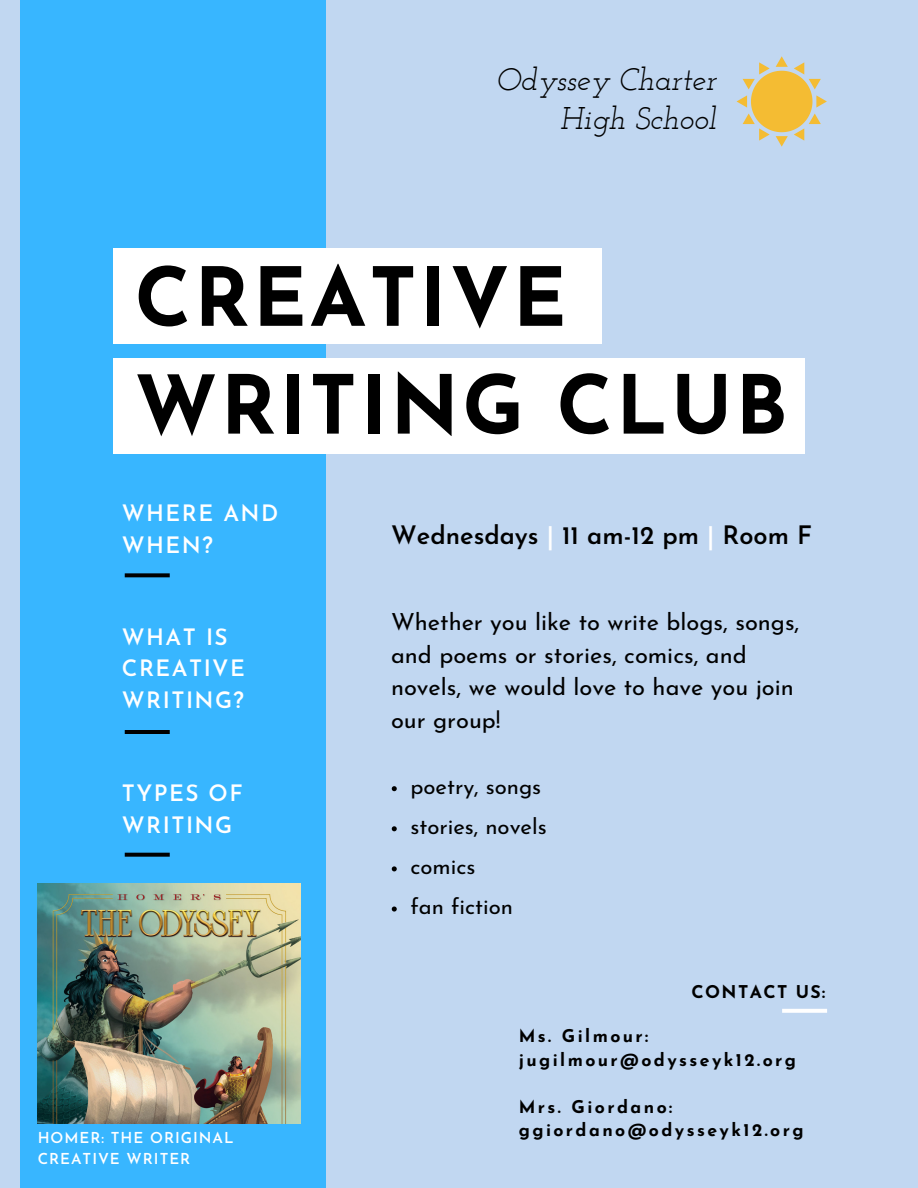
<style>
.page{position:relative;width:918px;height:1188px;background:#c1d7f1}
.page>*{position:absolute;margin:0;border:0;box-sizing:border-box;transform-origin:0 0}
.t1{font:700 81.15px/107.9px "Josefin Sans";letter-spacing:.035em;color:#000}
.t2{font:italic 31.35px/39.2px "Josefin Slab";color:#000;text-align:right}
.t3{font:600 25.35px "Josefin Sans";color:#000}
.t4{font:23.55px/32.7px "Josefin Sans";color:#000}
.t5{font:600 22.65px/32.1px "Josefin Sans";letter-spacing:.065em;color:#fff}
.t6{font:600 22.5px/31.5px "Josefin Sans";letter-spacing:.065em;color:#fff}
.t7{font:22.05px/40px "Josefin Sans";color:#000}
.t8{font:700 17.7px/23.7px "Josefin Sans";letter-spacing:.14em;color:#000}
.t9{font:700 17.55px "Josefin Sans";letter-spacing:.08em;color:#000}
.t10{font:600 15px/21.3px "Josefin Sans";letter-spacing:.065em;color:#fff}
.s1{color:#fff}
</style>
<div class="page">
<div style="left:20px;top:0;width:306px;height:1188px;background:#38b6ff"></div>
<svg style="left:125px;top:853px;width:45px;height:4px"></svg>
<svg style="left:125px;top:730px;width:45px;height:4px"></svg>
<svg style="left:125px;top:573px;width:45px;height:4px"></svg>
<div style="left:113px;top:249px;width:488px;height:95px;background:#fff"></div>
<div style="left:113px;top:358px;width:692px;height:96px;background:#fff"></div>
<svg style="left:782px;top:1009px;width:45px;height:4px"></svg>
<img style="left:38px;top:884px;width:263px;height:239px">
<svg style="left:392px;top:786px;width:5px;height:5px"></svg>
<svg style="left:392px;top:826px;width:5px;height:5px"></svg>
<svg style="left:392px;top:866px;width:5px;height:5px"></svg>
<svg style="left:392px;top:907px;width:5px;height:5px"></svg>
<svg style="left:737px;top:56px;width:90px;height:91px"></svg>
<h2 class="t2" style="left:496px;top:63px;width:222px">Odyssey Charter<br>High School</h2>
<h1 class="t1" style="left:135px;top:252px;width:655px">CREATIVE<br>WRITING CLUB</h1>
<p class="t5" style="left:122px;top:499px;width:158px">WHERE AND<br>WHEN?</p>
<p class="t6" style="left:122px;top:624px;width:125px">WHAT IS<br>CREATIVE<br>WRITING?</p>
<p class="t6" style="left:122px;top:780px;width:122px">TYPES OF<br>WRITING</p>
<p class="t10" style="left:38px;top:1128px;width:197px">HOMER: THE ORIGINAL<br>CREATIVE WRITER</p>
<p class="t3" style="left:391px;top:525px;width:423px">Wednesdays <span class="s1">|</span> 11 am-12 pm <span class="s1">|</span> Room F</p>
<p class="t4" style="left:391px;top:608px;width:410px">Whether you like to write blogs, songs, and poems or stories, comics, and novels, we would love to have you join our group!</p>
<p class="t7" style="left:411px;top:768px;width:138px">poetry, songs stories, novels comics<br>fan fiction</p>
<p class="t9" style="left:692px;top:985px;width:135px">CONTACT US:</p>
<p class="t8" style="left:519px;top:1026px;width:279px">Ms. Gilmour: jugilmour@odysseyk12.org</p>
<p class="t8" style="left:519px;top:1097px;width:286px">Mrs. Giordano: ggiordano@odysseyk12.org</p>
</div>
